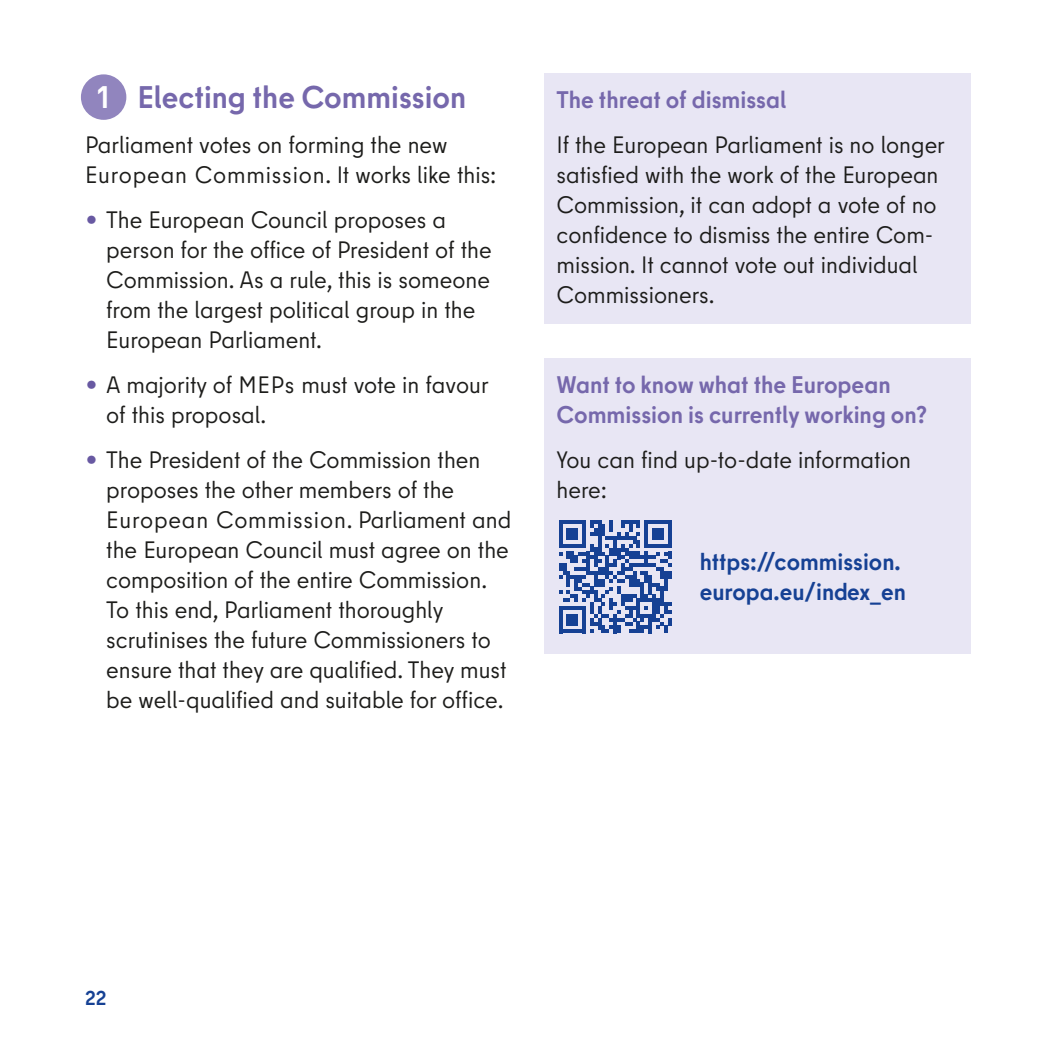
<style>
.page{position:relative;width:1063px;height:1063px;background:#fff}
.page>*{position:absolute;margin:0;border:0;box-sizing:border-box;transform-origin:0 0}
.H2-Headline_nummeriert{font:700 31.25px "Berlin Type";color:#7668ac}
.t1{font:700 31.25px "Berlin Type";color:#fff}
.Für_Europa_entscheiden_H3-Box_violett_He{font:700 24px/30px "Berlin Type";color:#7668ac}
.Für_Europa_entscheiden_P-Box_violett_Für{font:23.75px/30px "Berlin Type";color:#1d1d1b}
.Fließtext{font:23.75px/30px "Berlin Type";color:#1d1d1b}
.Für_Europa_entscheiden_P-Box_violett_Für-2{font:700 23.75px/30px "Berlin Type";color:#164194}
.t2{font:700 20px "Berlin Type";color:#164194}
.s1{color:#fff}
.s2{font-size:28.5px;color:#6859a2}
</style>
<div class="page">
<div style="left:544px;top:73px;width:427px;height:56px;background:#e8e6f4"></div>
<div style="left:544px;top:119px;width:427px;height:205px;background:#e8e6f4"></div>
<div style="left:544px;top:358px;width:427px;height:86px;background:#e8e6f4"></div>
<div style="left:544px;top:434px;width:427px;height:85px;background:#e8e6f4"></div>
<div style="left:544px;top:509px;width:427px;height:55px;background:#e8e6f4"></div>
<div style="left:544px;top:554px;width:427px;height:99px;background:#e8e6f4"></div>
<svg style="left:559px;top:520px;width:112px;height:113px"></svg>
<div style="left:81px;top:74px;width:45px;height:46px;background:#9185be;border-radius:50%"></div>
<h2 class="H2-Headline_nummeriert" style="left:85px;top:77px;width:383px"><span class="s1">1.</span> Electing the Commission</h2>
<p class="Fließtext" style="left:85px;top:130px;width:413px">Parliament votes on forming the new<br>European Commission. It works like this:</p>
<p class="Für_Europa_entscheiden_P-Box_violett_Für" style="left:106px;top:205px;width:387px;text-indent:-21px"><span class="s2">•</span> The European Council proposes a person for the office of President of the Commission. As a rule, this is someone from the largest political group in the European Parliament.</p>
<p class="Für_Europa_entscheiden_P-Box_violett_Für" style="left:106px;top:370px;width:384px;text-indent:-21px"><span class="s2">•</span> A majority of MEPs must vote in favour of this proposal.</p>
<p class="Für_Europa_entscheiden_P-Box_violett_Für" style="left:106px;top:445px;width:407px;text-indent:-21px"><span class="s2">•</span> The President of the Commission then proposes the other members of the European Commission. Parliament and the European Council must agree on the composition of the entire Commission.<br>To this end, Parliament thoroughly scrutinises the future Commissioners to ensure that they are qualified. They must be well-qualified and suitable for office.</p>
<h1 class="t1" style="left:98px;top:77px;width:13px">1</h1>
<h3 class="Für_Europa_entscheiden_H3-Box_violett_He" style="left:557px;top:85px;width:231px">The threat of dismissal</h3>
<p class="Für_Europa_entscheiden_P-Box_violett_Für" style="left:557px;top:130px;width:390px">If the European Parliament is no longer satisfied with the work of the European Commission, it can adopt a vote of no confidence to dismiss the entire Com&shy;mission. It cannot vote out individual Commissioners.</p>
<h3 class="Für_Europa_entscheiden_H3-Box_violett_He" style="left:557px;top:370px;width:372px">Want to know what the European<br>Commission is currently working on?</h3>
<p class="Für_Europa_entscheiden_P-Box_violett_Für" style="left:557px;top:445px;width:356px">You can find up-to-date information here:</p>
<p class="Für_Europa_entscheiden_P-Box_violett_Für-2" style="left:700px;top:547px;width:208px">https://commission. europa.eu/index_en</p>
<p class="t2" style="left:85px;top:985px;width:23px">22</p>
</div>
